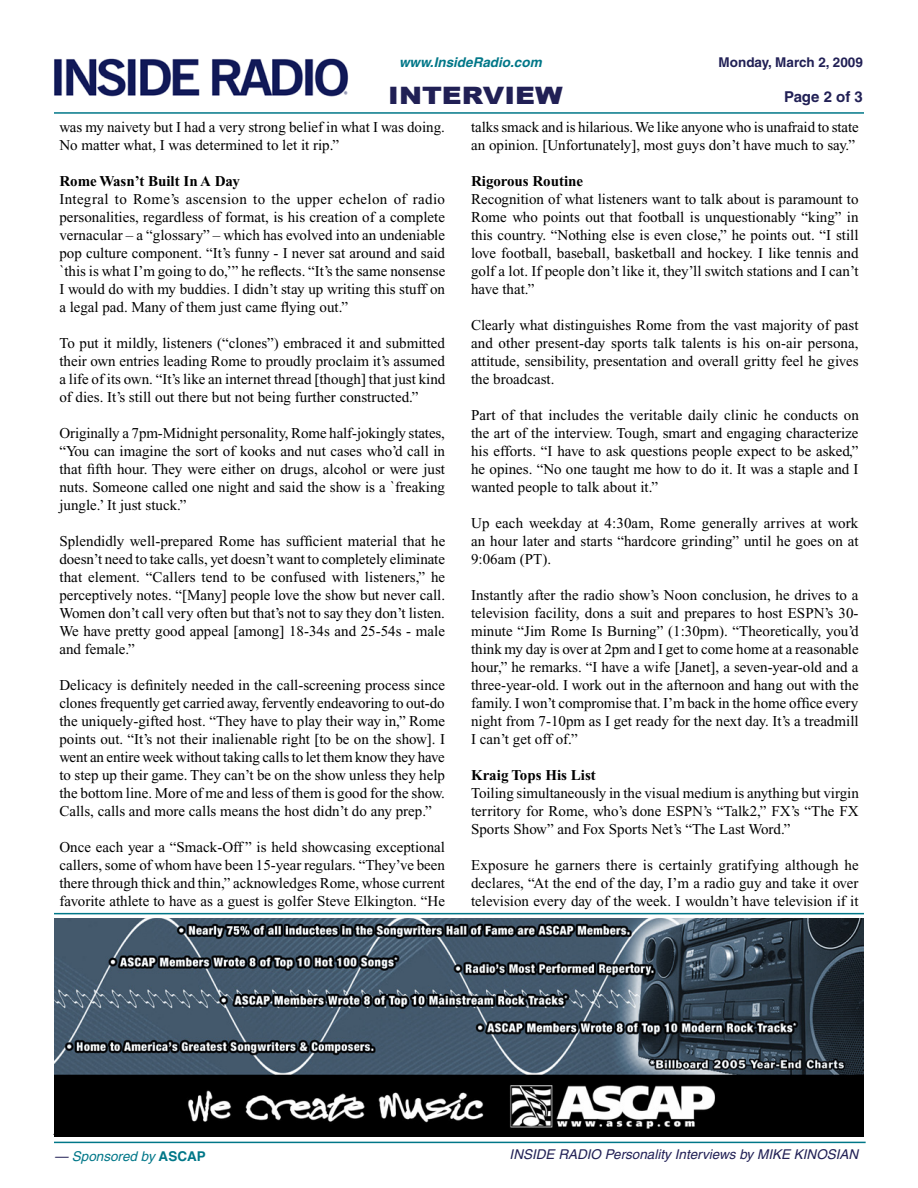
<style>
.page{position:relative;width:918px;height:1188px;background:#fff}
.page>*{position:absolute;margin:0;border:0;box-sizing:border-box;transform-origin:0 0}
.t1{font:900 24px "Arial";color:#212055;scale:1.15 1}
.t2{font:15px/18px "Times New Roman";color:#000;text-align:justify}
.t3{font:700 15px "Times New Roman";color:#000}
.t4{font:700 15px "Helvetica";letter-spacing:-.005em;color:#212055}
.t5{font:italic 13.5px "Helvetica";color:#212055}
.t6{font:italic 700 13.5px "Helvetica";color:#078}
.t7{font:700 13.5px "Helvetica";color:#212055}
.t8{font:italic 13.5px "Helvetica";color:#078}
.s1{color:#212055}
.s2{font-weight:700;font-style:normal}
</style>
<div class="page">
<hr style="left:54px;top:1142px;width:812px;height:1px;background:#078">
<hr style="left:53px;top:1134px;width:811px;height:1px;background:#636466">
<hr style="left:54px;top:913px;width:810px;height:1px;background:#078">
<img style="left:54px;top:918px;width:810px;height:218px">
<img style="left:54px;top:58px;width:295px;height:38px">
<hr style="left:54px;top:112px;width:810px;height:2px;background:#078">
<p class="t6" style="left:399px;top:54px;width:144px">www.InsideRadio.com</p>
<p class="t7" style="left:719px;top:54px;width:146px">Monday, March 2, 2009</p>
<p class="t1" style="left:388px;top:78px;width:153px">INTERVIEW</p>
<p class="t4" style="left:784px;top:87px;width:80px">Page 2 of 3</p>
<p class="t2" style="left:59px;top:118px;width:387px">was my naivety but I had a very strong belief in what I was doing.<br>No matter what, I was determined to let it rip.”</p>
<p class="t3" style="left:59px;top:172px;width:182px">Rome Wasn’t Built In A Day</p>
<p class="t2" style="left:59px;top:190px;width:387px">Integral to Rome’s ascension to the upper echelon of radio personalities, regardless of format, is his creation of a complete vernacular – a “glossary” – which has evolved into an undeniable pop culture component. “It’s funny - I never sat around and said `this is what I’m going to do,’” he reflects. “It’s the same nonsense I would do with my buddies. I didn’t stay up writing this stuff on a legal pad. Many of them just came flying out.”</p>
<p class="t2" style="left:59px;top:334px;width:387px">To put it mildly, listeners (“clones”) embraced it and submitted their own entries leading Rome to proudly proclaim it’s assumed a life of its own. “It’s like an internet thread [though] that just kind of dies. It’s still out there but not being further constructed.”</p>
<p class="t2" style="left:59px;top:424px;width:387px">Originally a 7pm-Midnight personality, Rome half-jokingly states, “You can imagine the sort of kooks and nut cases who’d call in that fifth hour. They were either on drugs, alcohol or were just nuts. Someone called one night and said the show is a `freaking jungle.’ It just stuck.”</p>
<p class="t2" style="left:59px;top:532px;width:388px">Splendidly well-prepared Rome has sufficient material that he doesn’t need to take calls, yet doesn’t want to completely eliminate that element. “Callers tend to be confused with listeners,” he perceptively notes. “[Many] people love the show but never call.<br>Women don’t call very often but that’s not to say they don’t listen.<br>We have pretty good appeal [among] 18-34s and 25-54s - male and female.”</p>
<p class="t2" style="left:59px;top:676px;width:387px">Delicacy is definitely needed in the call-screening process since clones frequently get carried away, fervently endeavoring to out-do the uniquely-gifted host. “They have to play their way in,” Rome points out. “It’s not their inalienable right [to be on the show]. I went an entire week without taking calls to let them know they have to step up their game. They can’t be on the show unless they help the bottom line. More of me and less of them is good for the show.<br>Calls, calls and more calls means the host didn’t do any prep.”</p>
<p class="t2" style="left:59px;top:838px;width:387px">Once each year a “Smack-Off ” is held showcasing exceptional callers, some of whom have been 15-year regulars. “They’ve been there through thick and thin,” acknowledges Rome, whose current favorite athlete to have as a guest is golfer Steve Elkington. “He</p>
<p class="t2" style="left:471px;top:118px;width:389px">talks smack and is hilarious. We like anyone who is unafraid to state an opinion. [Unfortunately], most guys don’t have much to say.”</p>
<p class="t3" style="left:471px;top:172px;width:114px">Rigorous Routine</p>
<p class="t2" style="left:471px;top:190px;width:389px">Recognition of what listeners want to talk about is paramount to Rome who points out that football is unquestionably “king” in this country. “Nothing else is even close,” he points out. “I still love football, baseball, basketball and hockey. I like tennis and golf a lot. If people don’t like it, they’ll switch stations and I can’t have that.”</p>
<p class="t2" style="left:471px;top:316px;width:389px">Clearly what distinguishes Rome from the vast majority of past and other present-day sports talk talents is his on-air persona, attitude, sensibility, presentation and overall gritty feel he gives the broadcast.</p>
<p class="t2" style="left:471px;top:406px;width:389px">Part of that includes the veritable daily clinic he conducts on the art of the interview. Tough, smart and engaging characterize his efforts. “I have to ask questions people expect to be asked,” he opines. “No one taught me how to do it. It was a staple and I wanted people to talk about it.”</p>
<p class="t2" style="left:471px;top:514px;width:389px">Up each weekday at 4:30am, Rome generally arrives at work an hour later and starts “hardcore grinding” until he goes on at 9:06am (PT).</p>
<p class="t2" style="left:471px;top:586px;width:389px">Instantly after the radio show’s Noon conclusion, he drives to a television facility, dons a suit and prepares to host ESPN’s 30- minute “Jim Rome Is Burning” (1:30pm). “Theoretically, you’d think my day is over at 2pm and I get to come home at a reasonable hour,” he remarks. “I have a wife [Janet], a seven-year-old and a three-year-old. I work out in the afternoon and hang out with the family. I won’t compromise that. I’m back in the home office every night from 7-10pm as I get ready for the next day. It’s a treadmill I can’t get off of.”</p>
<p class="t3" style="left:471px;top:766px;width:126px">Kraig Tops His List</p>
<p class="t2" style="left:471px;top:784px;width:389px">Toiling simultaneously in the visual medium is anything but virgin territory for Rome, who’s done ESPN’s “Talk2,” FX’s “The FX Sports Show” and Fox Sports Net’s “The Last Word.”</p>
<p class="t2" style="left:471px;top:856px;width:389px">Exposure he garners there is certainly gratifying although he declares, “At the end of the day, I’m a radio guy and take it over television every day of the week. I wouldn’t have television if it</p>
<p class="t8" style="left:55px;top:1149px;width:153px"><span class="s1">—</span> Sponsored by <span class="s2">ASCAP</span></p>
<p class="t5" style="left:510px;top:1146px;width:350px">INSIDE RADIO Personality Interviews by MIKE KINOSIAN</p>
</div>
